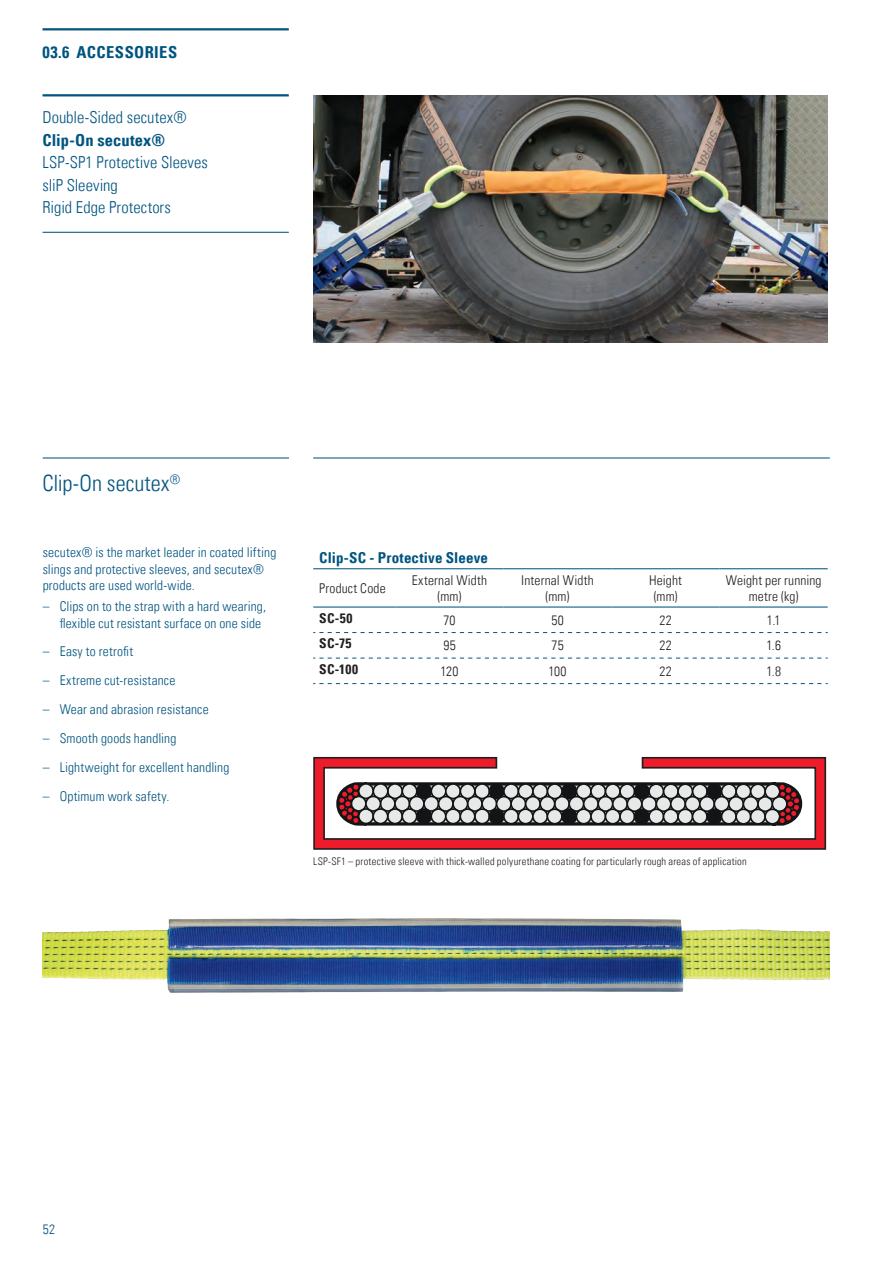
<style>
.page{position:relative;width:893px;height:1263px;background:#fff}
.page>*{position:absolute;margin:0;border:0;box-sizing:border-box;transform-origin:0 0}
.Header_1{font:300 condensed 22.5px "Univers LT Std";letter-spacing:-.005em;color:#005480}
.CH_-_other{font:300 condensed 16.5px "Univers LT Std";letter-spacing:.005em;color:#005480}
.CH_-_active{font:700 condensed 16.5px "Univers";letter-spacing:.005em;color:#005480}
.CH_Chapter_-_01_1{font:700 condensed 16.5px "Univers";letter-spacing:.025em;color:#005480}
.Table_-_Header{font:700 condensed 15px "Univers";letter-spacing:.01em;color:#005480}
.BODY_-_First_Paragra{font:300 condensed 13.5px/16.5px "Univers LT Std";letter-spacing:.015em;color:#005480}
.Table_-_Body_normal{font:300 condensed 13.5px/16.5px "Univers LT Std";letter-spacing:.015em;color:#231f20;text-align:center}
.Table_-_Bold_Body{font:700 condensed 13.5px "Univers";letter-spacing:.02em;color:#231f20}
.Diagram_Labels{font:300 condensed 10.5px "Univers LT Std";letter-spacing:.025em;color:#231f20}
</style>
<div class="page">
<img style="left:313px;top:96px;width:515px;height:246px">
<hr style="left:43px;top:28px;width:246px;height:2px;background:#005480">
<hr style="left:43px;top:94px;width:246px;height:2px;background:#005480">
<hr style="left:43px;top:232px;width:246px;height:1px;background:#005480">
<hr style="left:313px;top:457px;width:517px;height:1px;background:#005480">
<hr style="left:43px;top:457px;width:246px;height:1px;background:#005480">
<img style="left:43px;top:918px;width:786px;height:75px">
<svg style="left:313px;top:757px;width:513px;height:93px"></svg>
<hr style="left:313px;top:568px;width:82px;height:1px;background:#005480">
<hr style="left:395px;top:568px;width:108px;height:1px;background:#005480">
<hr style="left:503px;top:568px;width:109px;height:1px;background:#005480">
<hr style="left:612px;top:568px;width:108px;height:1px;background:#005480">
<hr style="left:720px;top:568px;width:108px;height:1px;background:#005480">
<hr style="left:313px;top:606px;width:82px;height:2px;background:#005480">
<hr style="left:395px;top:606px;width:108px;height:2px;background:#005480">
<hr style="left:503px;top:606px;width:109px;height:2px;background:#005480">
<hr style="left:612px;top:606px;width:108px;height:2px;background:#005480">
<hr style="left:720px;top:606px;width:108px;height:2px;background:#005480">
<svg style="left:313px;top:632px;width:515px;height:1px"></svg>
<svg style="left:313px;top:658px;width:515px;height:1px"></svg>
<svg style="left:313px;top:683px;width:515px;height:1px"></svg>
<p class="CH_Chapter_-_01_1" style="left:43px;top:42px;width:136px">03.6 ACCESSORIES</p>
<p class="CH_-_other" style="left:43px;top:107px;width:146px">Double-Sided secutex®</p>
<p class="CH_-_active" style="left:43px;top:130px;width:124px">Clip-On secutex®</p>
<p class="CH_-_other" style="left:43px;top:152px;width:167px">LSP-SP1 Protective Sleeves</p>
<p class="CH_-_other" style="left:43px;top:175px;width:77px">sliP Sleeving</p>
<p class="CH_-_other" style="left:43px;top:198px;width:130px">Rigid Edge Protectors</p>
<p class="Header_1" style="left:43px;top:470px;width:139px">Clip-On secutex<sup>®</sup></p>
<p class="BODY_-_First_Paragra" style="left:43px;top:544px;width:235px">secutex® is the market leader in coated lifting slings and protective sleeves, and secutex® products are used world-wide.</p>
<p class="BODY_-_First_Paragra" style="left:60px;top:598px;width:208px;text-indent:-17px">– Clips on to the strap with a hard wearing, flexible cut resistant surface on one side</p>
<p class="BODY_-_First_Paragra" style="left:43px;top:643px;width:92px">– Easy to retrofit</p>
<p class="BODY_-_First_Paragra" style="left:43px;top:672px;width:134px">– Extreme cut-resistance</p>
<p class="BODY_-_First_Paragra" style="left:43px;top:701px;width:168px">– Wear and abrasion resistance</p>
<p class="BODY_-_First_Paragra" style="left:43px;top:730px;width:135px">– Smooth goods handling</p>
<p class="BODY_-_First_Paragra" style="left:43px;top:759px;width:188px">– Lightweight for excellent handling</p>
<p class="BODY_-_First_Paragra" style="left:43px;top:788px;width:128px">– Optimum work safety.</p>
<p class="Table_-_Header" style="left:319px;top:548px;width:170px">Clip-SC - Protective Sleeve</p>
<p class="Table_-_Body_normal" style="left:319px;top:580px;width:68px">Product Code</p>
<p class="Table_-_Body_normal" style="left:412px;top:571px;width:77px">External Width (mm)</p>
<p class="Table_-_Body_normal" style="left:521px;top:571px;width:74px">Internal Width (mm)</p>
<p class="Table_-_Body_normal" style="left:649px;top:571px;width:34px">Height (mm)</p>
<p class="Table_-_Body_normal" style="left:726px;top:571px;width:97px">Weight per running metre (kg)</p>
<p class="Table_-_Bold_Body" style="left:319px;top:610px;width:35px">SC-50</p>
<p class="Table_-_Body_normal" style="left:443px;top:612px;width:14px">70</p>
<p class="Table_-_Body_normal" style="left:551px;top:612px;width:14px">50</p>
<p class="Table_-_Body_normal" style="left:659px;top:612px;width:14px">22</p>
<p class="Table_-_Body_normal" style="left:767px;top:612px;width:15px">1.1</p>
<p class="Table_-_Bold_Body" style="left:319px;top:635px;width:34px">SC-75</p>
<p class="Table_-_Body_normal" style="left:443px;top:637px;width:14px">95</p>
<p class="Table_-_Body_normal" style="left:551px;top:637px;width:14px">75</p>
<p class="Table_-_Body_normal" style="left:659px;top:637px;width:14px">22</p>
<p class="Table_-_Body_normal" style="left:766px;top:637px;width:16px">1.6</p>
<p class="Table_-_Bold_Body" style="left:319px;top:661px;width:40px">SC-100</p>
<p class="Table_-_Body_normal" style="left:441px;top:663px;width:19px">120</p>
<p class="Table_-_Body_normal" style="left:548px;top:663px;width:20px">100</p>
<p class="Table_-_Body_normal" style="left:659px;top:663px;width:14px">22</p>
<p class="Table_-_Body_normal" style="left:766px;top:663px;width:16px">1.8</p>
<p class="Diagram_Labels" style="left:313px;top:855px;width:435px">LSP-SF1 – protective sleeve with thick-walled polyurethane coating for particularly rough areas of application</p>
<p class="BODY_-_First_Paragra" style="left:43px;top:1221px;width:14px">52</p>
</div>
